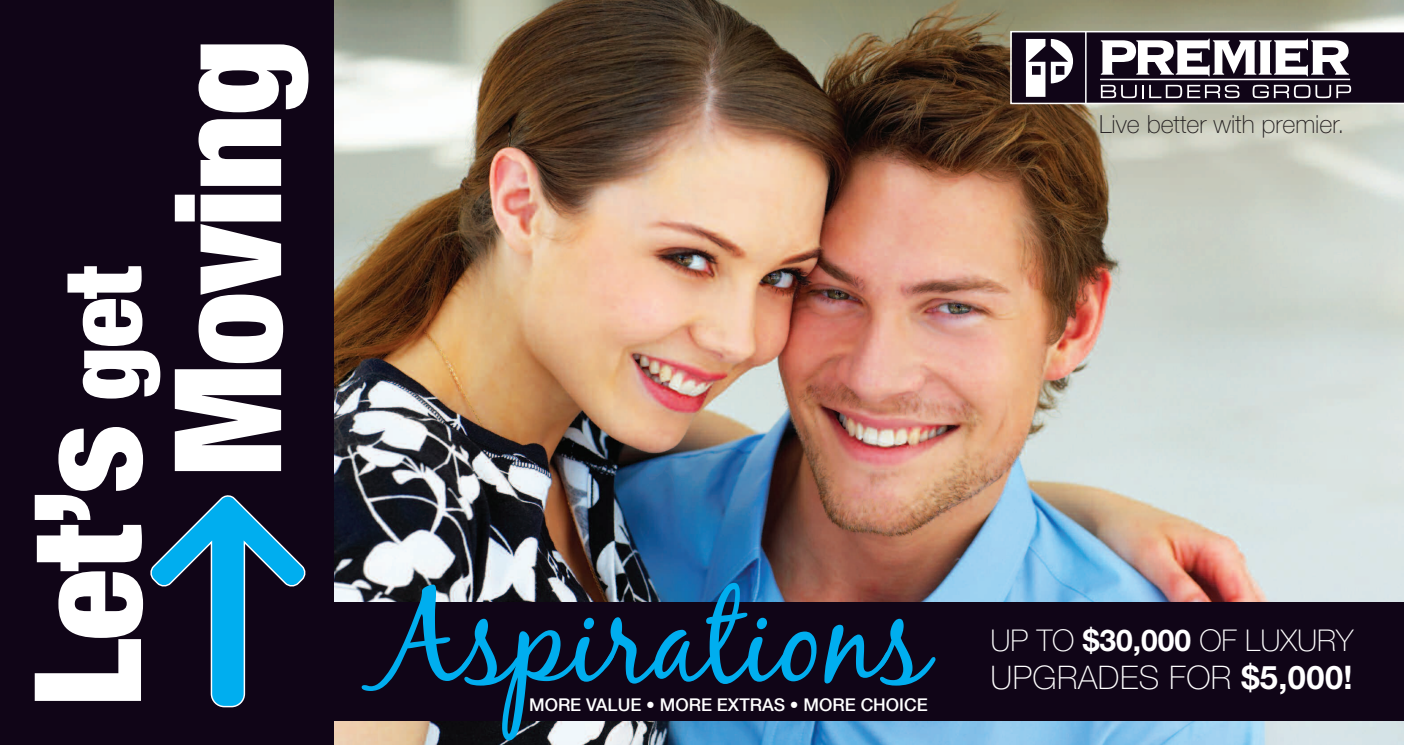
<style>
.page{position:relative;width:1404px;height:745px;background:#fff}
.page>*{position:absolute;margin:0;border:0;box-sizing:border-box;transform-origin:0 0}
.t1{font:900 condensed 148.75px/140px "Helvetica Neue";letter-spacing:-.015em;color:#fff}
.t2{font:125px "Black Jack";color:#00aeef}
.t3{font:100 32.5px "Helvetica Neue";letter-spacing:.015em;color:#fff}
.t4{font:100 30px "Helvetica Neue";color:#fff}
.t5{font:100 25px "Helvetica Neue";color:#231f20}
.t6{font:500 17.5px "Helvetica Neue";color:#fff}
.s1{font-size:105px}
.s2{font-weight:700}
</style>
<div class="page">
<img style="left:333px;top:0;width:1070px;height:744px">
<div style="left:322px;top:602px;width:1081px;height:119px;background:#100517"></div>
<svg style="left:1010px;top:31px;width:393px;height:73px"></svg>
<hr style="left:1084px;top:32px;width:2px;height:71px;background:#fff">
<div style="left:0;top:0;width:333px;height:744px;background:#100517"></div>
<svg style="left:150px;top:495px;width:155px;height:211px"></svg>
<h1 class="t1" style="left:31px;top:476px;width:439px;text-indent:-231px;rotate:-90deg">Let’s <span class="s1">get<br></span>Moving</h1>
<h2 class="t2" style="left:375px;top:562px;width:555px">Aspirations</h2>
<p class="t6" style="left:529px;top:693px;width:400px">MORE VALUE • MORE EXTRAS • MORE CHOICE</p>
<h3 class="t5" style="left:1098px;top:115px;width:247px">Live better with premier.</h3>
<h3 class="t4" style="left:990px;top:629px;width:364px">UP TO <span class="s2">$30,000</span> OF LUXURY</h3>
<h3 class="t3" style="left:990px;top:665px;width:363px">UPGRADES FOR <span class="s2">$5,000!</span></h3>
</div>
